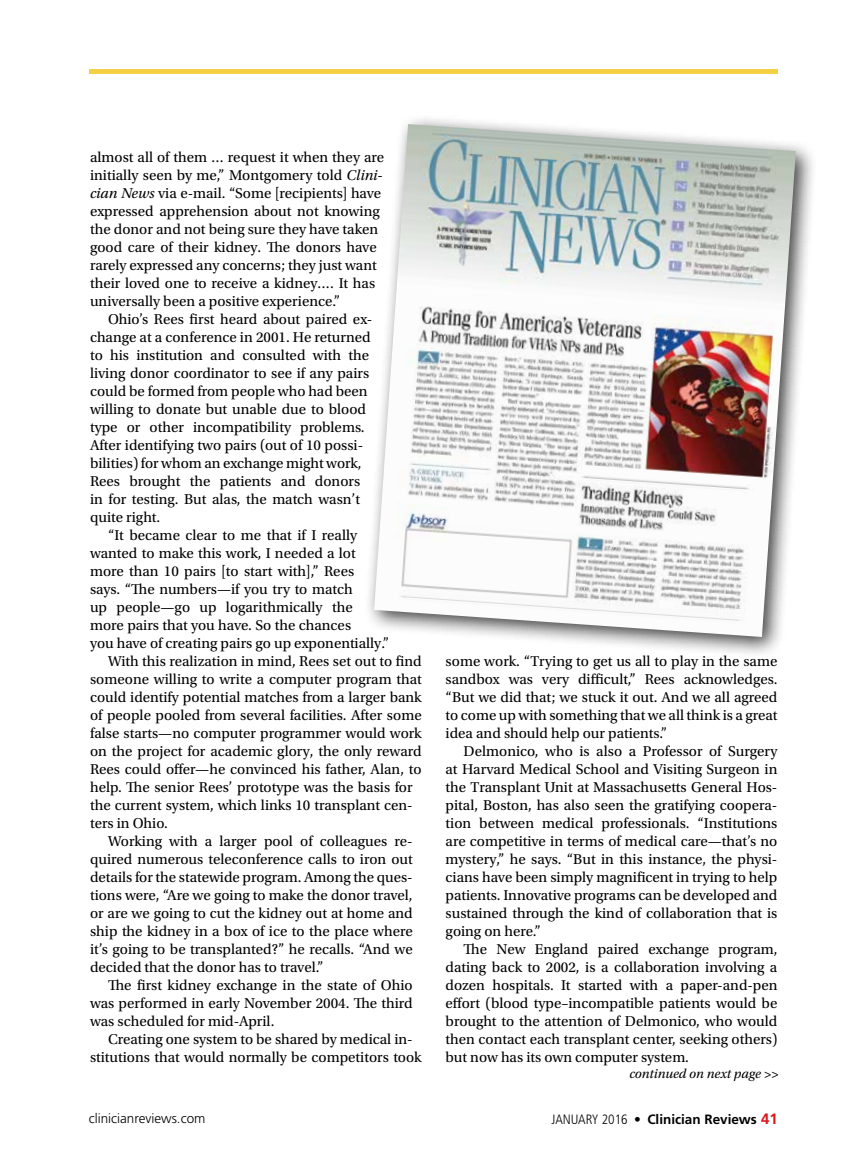
<style>
.page{position:relative;width:851px;height:1161px;background:#fff}
.page>*{position:absolute;margin:0;border:0;box-sizing:border-box;transform-origin:0 0}
.t1{font:15px/18px "Utopia Std";color:#000;text-align:justify}
.t2{font:700 13.5px "Frutiger LT Std";color:#000}
.t3{font:italic 13.5px "Utopia Std";color:#000}
.t4{font:300 13.5px "Frutiger LT Std";color:#000}
.s1{font-style:italic}
.s2{font-weight:300;font-stretch:condensed}
.s3{font-weight:400;font-stretch:condensed}
.s4{font-size:15px;color:#d71920}
</style>
<div class="page">
<div style="left:89px;top:69px;width:689px;height:5px;background:#f4d044"></div>
<div style="left:364px;top:114px;width:453px;height:545px;background:#000;opacity:.75"></div>
<img style="left:374px;top:124px;width:421px;height:513px">
<p class="t1" style="left:90px;top:148px;width:296px;text-align:left">almost all of them … request it when they are initially seen by me,” Montgomery told <span class="s1">Clini&shy;cian News</span> via e-mail. “Some [recipients] have expressed apprehension about not knowing the donor and not being sure they have taken good care of their kidney. The donors have rarely expressed any concerns; they just want their loved one to receive a kidney…. It has universally been a positive experience.”</p>
<p class="t1" style="left:90px;top:310px;width:283px;text-align:left;text-indent:18px">Ohio’s Rees first heard about paired ex&shy;change at a conference in 2001. He returned to his institution and consulted with the living donor coordinator to see if any pairs could be formed from people who had been willing to donate but unable due to blood type or other incompatibility problems.<br>After identifying two pairs (out of 10 possi&shy;bilities) for whom an exchange might work, Rees brought the patients and donors in for testing. But alas, the match wasn’t quite right.</p>
<p class="t1" style="left:108px;top:526px;width:251px">“It became clear to me that if I really</p>
<p class="t1" style="left:90px;top:544px;width:267px">wanted to make this work, I needed a lot</p>
<p class="t1" style="left:90px;top:562px;width:266px">more than 10 pairs [to start with],” Rees</p>
<p class="t1" style="left:90px;top:580px;width:264px">says. “The numbers—if you try to match</p>
<p class="t1" style="left:90px;top:598px;width:264px">up people—go up logarithmically the</p>
<p class="t1" style="left:90px;top:616px;width:262px">more pairs that you have. So the chances</p>
<p class="t1" style="left:90px;top:634px;width:301px">you have of creating pairs go up exponentially.”</p>
<p class="t1" style="left:108px;top:652px;width:315px">With this realization in mind, Rees set out to find</p>
<p class="t1" style="left:90px;top:670px;width:333px">someone willing to write a computer program that</p>
<p class="t1" style="left:90px;top:688px;width:333px">could identify potential matches from a larger bank</p>
<p class="t1" style="left:90px;top:706px;width:333px">of people pooled from several facilities. After some</p>
<p class="t1" style="left:90px;top:724px;width:333px">false starts—no computer programmer would work</p>
<p class="t1" style="left:90px;top:742px;width:333px">on the project for academic glory, the only reward</p>
<p class="t1" style="left:90px;top:760px;width:333px">Rees could offer—he convinced his father, Alan, to</p>
<p class="t1" style="left:90px;top:778px;width:324px">help. The senior Rees’ prototype was the basis for</p>
<p class="t1" style="left:90px;top:796px;width:324px">the current system, which links 10 transplant cen-</p>
<p class="t1" style="left:90px;top:814px;width:79px">ters in Ohio.</p>
<p class="t1" style="left:108px;top:832px;width:306px">Working with a larger pool of colleagues re-</p>
<p class="t1" style="left:90px;top:850px;width:324px">quired numerous teleconference calls to iron out</p>
<p class="t1" style="left:90px;top:868px;width:324px">details for the statewide program. Among the ques-</p>
<p class="t1" style="left:90px;top:886px;width:324px">tions were, “Are we going to make the donor travel,</p>
<p class="t1" style="left:90px;top:904px;width:324px">or are we going to cut the kidney out at home and</p>
<p class="t1" style="left:90px;top:922px;width:324px">ship the kidney in a box of ice to the place where</p>
<p class="t1" style="left:90px;top:940px;width:324px">it’s going to be transplanted?” he recalls. “And we</p>
<p class="t1" style="left:90px;top:958px;width:235px">decided that the donor has to travel.”</p>
<p class="t1" style="left:108px;top:976px;width:306px">The first kidney exchange in the state of Ohio</p>
<p class="t1" style="left:90px;top:994px;width:324px">was performed in early November 2004. The third</p>
<p class="t1" style="left:90px;top:1012px;width:186px">was scheduled for mid-April.</p>
<p class="t1" style="left:108px;top:1030px;width:306px">Creating one system to be shared by medical in-</p>
<p class="t1" style="left:90px;top:1048px;width:333px">stitutions that would normally be competitors took</p>
<p class="t1" style="left:445px;top:652px;width:333px">some work. “Trying to get us all to play in the same sandbox was very difficult,” Rees acknowledges. “But we did that; we stuck it out. And we all agreed to come up with something that we all think is a great idea and should help our patients.”</p>
<p class="t1" style="left:445px;top:742px;width:333px;text-indent:18px">Delmonico, who is also a Professor of Surgery at Harvard Medical School and Visiting Surgeon in the Transplant Unit at Massachusetts General Hos&shy;pital, Boston, has also seen the gratifying coopera&shy;tion between medical professionals. “Institutions are competitive in terms of medical care—that’s no mystery,” he says. “But in this instance, the physi&shy;cians have been simply magnificent in trying to help patients. Innovative programs can be developed and sustained through the kind of collaboration that is going on here.”</p>
<p class="t1" style="left:445px;top:940px;width:333px;text-indent:18px">The New England paired exchange program, dating back to 2002, is a collaboration involving a dozen hospitals. It started with a paper-and-pen effort (blood type–incompatible patients would be brought to the attention of Delmonico, who would then contact each transplant center, seeking others) but now has its own computer system.</p>
<p class="t3" style="left:629px;top:1066px;width:150px">continued on next page &gt;&gt;</p>
<p class="t4" style="left:89px;top:1111px;width:118px">clinicianreviews.com</p>
<p class="t2" style="left:551px;top:1112px;width:228px"><span class="s2">JANUARY 2016</span> <span class="s3">•</span> Clinician Reviews <span class="s4">41</span></p>
</div>
